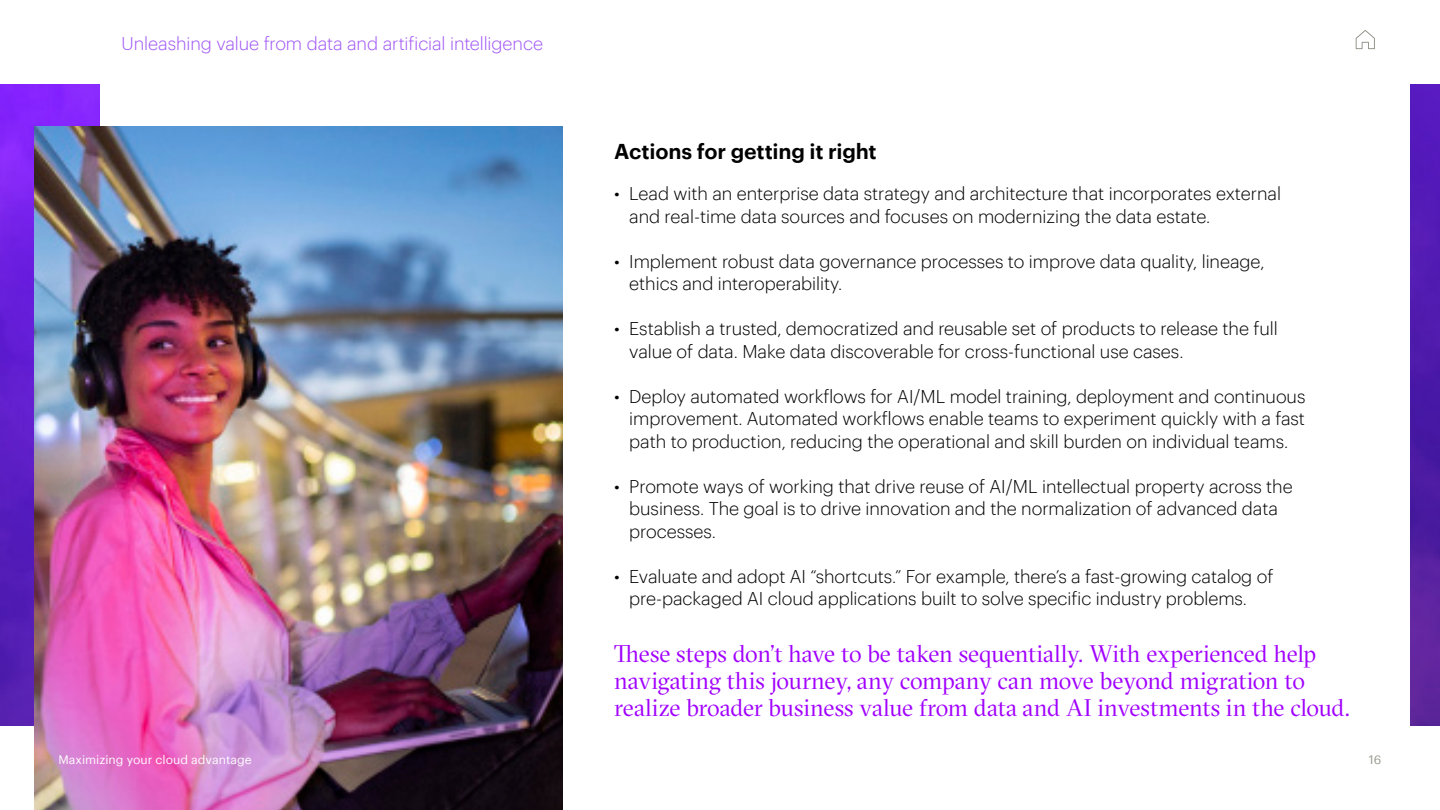
<style>
.page{position:relative;width:1440px;height:810px;background:#fff}
.page>*{position:absolute;margin:0;border:0;box-sizing:border-box;transform-origin:0 0}
._16pt__GT_S_Fine__Pu{font:24px/27px "GT Sectra Fine";letter-spacing:-.01em;color:#a100ff}
._16pt__G_Semibold__b{font:600 21px "Graphik";letter-spacing:-.01em;color:#000}
.t1{font:300 18px/22.5px "Graphik";letter-spacing:-.005em;color:#000}
._12pt__G_Light__blac{font:300 18px "Graphik";letter-spacing:-.01em;color:#a055f5}
.footer__8pt__G_Regul{font:12px "Graphik";color:#fff}
.t2{font:12px "Graphik";color:#96968c}
</style>
<div class="page">
<svg style="left:1355px;top:30px;width:20px;height:19px"></svg>
<img style="left:0;top:85px;width:99px;height:640px">
<img style="left:34px;top:126px;width:528px;height:684px">
<img style="left:1410px;top:85px;width:30px;height:640px">
<p class="_12pt__G_Light__blac" style="left:122px;top:31px;width:423px">Unleashing value from data and artificial intelligence</p>
<p class="_16pt__G_Semibold__b" style="left:614px;top:135px;width:264px">Actions for getting it right</p>
<p class="t1" style="left:629px;top:181px;width:653px;text-indent:-15px">• Lead with an enterprise data strategy and architecture that incorporates external and real-time data sources and focuses on modernizing the data estate.</p>
<p class="t1" style="left:629px;top:249px;width:637px;text-indent:-15px">• Implement robust data governance processes to improve data quality, lineage, ethics and interoperability.</p>
<p class="t1" style="left:629px;top:316px;width:650px;text-indent:-15px">• Establish a trusted, democratized and reusable set of products to release the full value of data. Make data discoverable for cross-functional use cases.</p>
<p class="t1" style="left:629px;top:384px;width:678px;text-align:justify;text-indent:-15px">• Deploy automated workflows for AI/ML model training, deployment and continuous improvement. Automated workflows enable teams to experiment quickly with a fast path to production, reducing the operational and skill burden on individual teams.</p>
<p class="t1" style="left:629px;top:474px;width:665px;text-indent:-15px">• Promote ways of working that drive reuse of AI/ML intellectual property across the business. The goal is to drive innovation and the normalization of advanced data processes.</p>
<p class="t1" style="left:629px;top:564px;width:646px;text-indent:-15px">• Evaluate and adopt AI “shortcuts.” For example, there’s a fast-growing catalog of pre-packaged AI cloud applications built to solve specific industry problems.</p>
<p class="_16pt__GT_S_Fine__Pu" style="left:614px;top:640px;width:738px">These steps don’t have to be taken sequentially. With experienced help navigating this journey, any company can move beyond migration to realize broader business value from data and AI investments in the cloud.</p>
<p class="footer__8pt__G_Regul" style="left:58px;top:750px;width:195px">Maximizing your cloud advantage</p>
<p class="t2" style="left:1369px;top:750px;width:14px">16</p>
</div>
